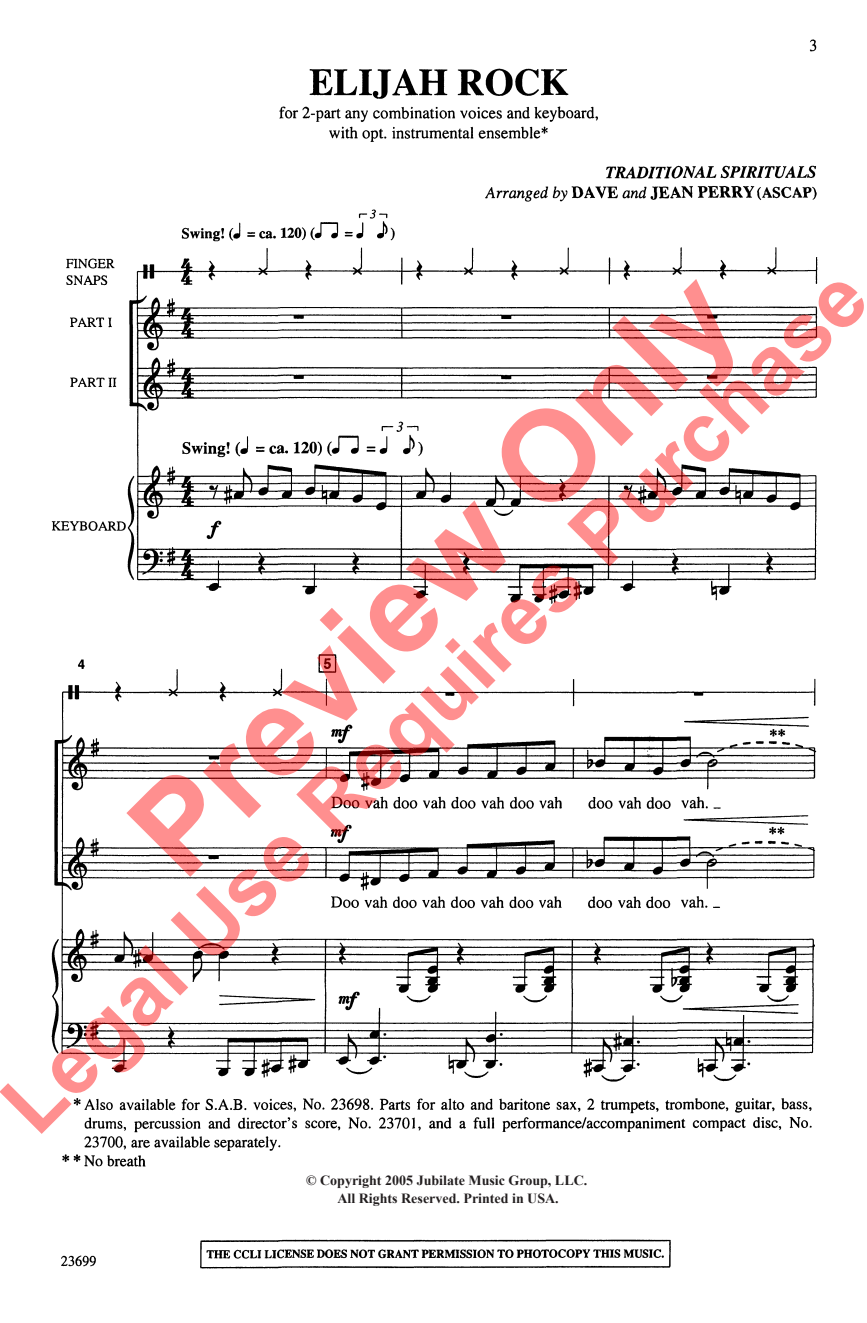
<style>
.page{position:relative;width:867px;height:1323px;background:#fff}
.page>*{position:absolute;margin:0;border:0;box-sizing:border-box;transform-origin:0 0}
.t1{font:700 126px "Arial";color:rgb(255 0 0/.44)}
.t2{font:700 84px "Arial";color:rgb(255 0 0/.44)}
.t3{font:700 14px/17.8px "Times New Roman";color:#231f20;text-align:center}
</style>
<div class="page">
<img style="left:51px;top:39px;width:767px;height:1128px">
<img style="left:61px;top:1239px;width:610px;height:30px">
<h2 class="t2" style="left:-23px;top:1078px;width:1183px;rotate:-45deg">Legal Use Requires Purchase</h2>
<h1 class="t1" style="left:94px;top:793px;width:793px;rotate:-45deg">Preview Only</h1>
<p class="t3" style="left:306px;top:1171px;width:282px">© Copyright 2005 Jubilate Music Group, LLC.<br>All Rights Reserved. Printed in USA.</p>
</div>
